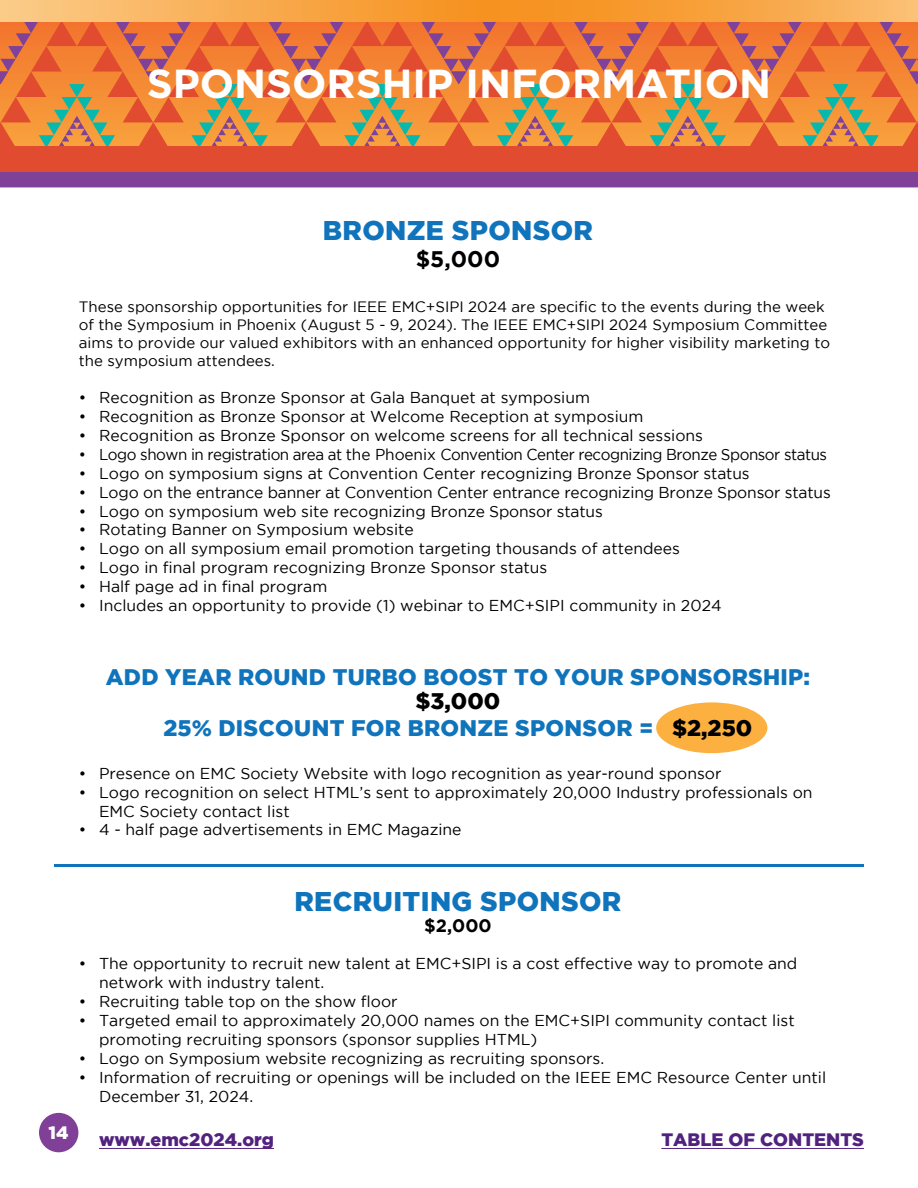
<style>
.page{position:relative;width:918px;height:1188px;background:#fff}
.page>*{position:absolute;margin:0;border:0;box-sizing:border-box;transform-origin:0 0}
.t1{font:700 40.5px "Gotham";color:#fff}
.t2{font:900 27px "Gotham";letter-spacing:.015em;color:#1074bc}
.t3{font:900 22.5px/24px "Gotham";letter-spacing:.015em;color:#1074bc;text-align:center}
.t4{font:700 22.5px "Gotham";color:#000}
.t5{font:900 18px "Gotham";color:#52227f}
.t6{font:700 18px "Gotham";color:#000}
.t7{font:900 18px "Gotham";color:#fff}
.t8{font:15.75px/18.9px "Gotham";color:#000}
.t9{font:15.75px "Gotham";letter-spacing:-.03em;color:#000;scale:.96 1}
.t10{font:15px/18px "Gotham";color:#000}
.s1{color:#000}
</style>
<div class="page">
<svg style="left:0;top:22px;width:918px;height:125px;background:#df7c3e"></svg>
<div style="left:0;top:172px;width:918px;height:15px;background:#804199"></div>
<svg style="left:0;top:0;width:918px;height:22px;background:#f8a849"></svg>
<div style="left:0;top:147px;width:918px;height:25px;background:#e14c30"></div>
<div style="left:656px;top:702px;width:111px;height:51px;background:#fbb03f;border-radius:50%"></div>
<hr style="left:54px;top:864px;width:810px;height:3px;background:#1074bc">
<div style="left:39px;top:1113px;width:39px;height:39px;background:#814098;border-radius:50%"></div>
<hr style="left:99px;top:1148px;width:175px;height:1px;background:#52227f">
<hr style="left:661px;top:1148px;width:203px;height:1px;background:#52227f">
<p class="t1" style="left:147px;top:60px;width:626px">SPONSORSHIP INFORMATION</p>
<p class="t2" style="left:323px;top:215px;width:272px">BRONZE SPONSOR</p>
<p class="t4" style="left:416px;top:246px;width:86px">$5,000</p>
<p class="t10" style="left:79px;top:298px;width:753px">These sponsorship opportunities for IEEE EMC+SIPI 2024 are specific to the events during the week of the Symposium in Phoenix (August 5 - 9, 2024). The IEEE EMC+SIPI 2024 Symposium Committee aims to provide our valued exhibitors with an enhanced opportunity for higher visibility marketing to the symposium attendees.</p>
<p class="t8" style="left:79px;top:388px;width:513px">• Recognition as Bronze Sponsor at Gala Banquet at symposium</p>
<p class="t8" style="left:79px;top:407px;width:566px">• Recognition as Bronze Sponsor at Welcome Reception at symposium</p>
<p class="t8" style="left:79px;top:426px;width:626px">• Recognition as Bronze Sponsor on welcome screens for all technical sessions</p>
<p class="t9" style="left:79px;top:446px;width:781px">• Logo shown in registration area at the Phoenix Convention Center recognizing Bronze Sponsor status</p>
<p class="t8" style="left:79px;top:464px;width:672px">• Logo on symposium signs at Convention Center recognizing Bronze Sponsor status</p>
<p class="t8" style="left:79px;top:482px;width:754px">• Logo on the entrance banner at Convention Center entrance recognizing Bronze Sponsor status</p>
<p class="t8" style="left:79px;top:501px;width:526px">• Logo on symposium web site recognizing Bronze Sponsor status</p>
<p class="t8" style="left:79px;top:520px;width:337px">• Rotating Banner on Symposium website</p>
<p class="t8" style="left:79px;top:539px;width:603px">• Logo on all symposium email promotion targeting thousands of attendees</p>
<p class="t8" style="left:79px;top:558px;width:470px">• Logo in final program recognizing Bronze Sponsor status</p>
<p class="t8" style="left:79px;top:577px;width:250px">• Half page ad in final program</p>
<p class="t8" style="left:79px;top:596px;width:644px">• Includes an opportunity to provide (1) webinar to EMC+SIPI community in 2024</p>
<p class="t3" style="left:106px;top:664px;width:706px">ADD YEAR ROUND TURBO BOOST TO YOUR SPONSORSHIP: <span class="s1">$3,000</span></p>
<p class="t3" style="left:164px;top:715px;width:590px">25% DISCOUNT FOR BRONZE SPONSOR = <span class="s1">$2,250</span></p>
<p class="t8" style="left:79px;top:764px;width:644px">• Presence on EMC Society Website with logo recognition as year-round sponsor</p>
<p class="t8" style="left:99px;top:782px;width:715px;text-indent:-20px">• Logo recognition on select HTML’s sent to approximately 20,000 Industry professionals on<br>EMC Society contact list</p>
<p class="t8" style="left:79px;top:820px;width:384px">• 4 - half page advertisements in EMC Magazine</p>
<p class="t7" style="left:49px;top:1122px;width:21px">14</p>
<p class="t2" style="left:295px;top:886px;width:328px">RECRUITING SPONSOR</p>
<p class="t6" style="left:424px;top:916px;width:69px">$2,000</p>
<p class="t8" style="left:99px;top:954px;width:700px;text-indent:-20px">• The opportunity to recruit new talent at EMC+SIPI is a cost effective way to promote and network with industry talent.</p>
<p class="t8" style="left:79px;top:992px;width:320px">• Recruiting table top on the show floor</p>
<p class="t8" style="left:99px;top:1011px;width:697px;text-indent:-20px">• Targeted email to approximately 20,000 names on the EMC+SIPI community contact list promoting recruiting sponsors (sponsor supplies HTML)</p>
<p class="t8" style="left:79px;top:1049px;width:527px">• Logo on Symposium website recognizing as recruiting sponsors.</p>
<p class="t8" style="left:99px;top:1067px;width:729px;text-indent:-20px">• Information of recruiting or openings will be included on the IEEE EMC Resource Center until<br>December 31, 2024.</p>
<p class="t5" style="left:99px;top:1129px;width:177px">www.emc2024.org</p>
<p class="t5" style="left:661px;top:1129px;width:204px">TABLE OF CONTENTS</p>
</div>
